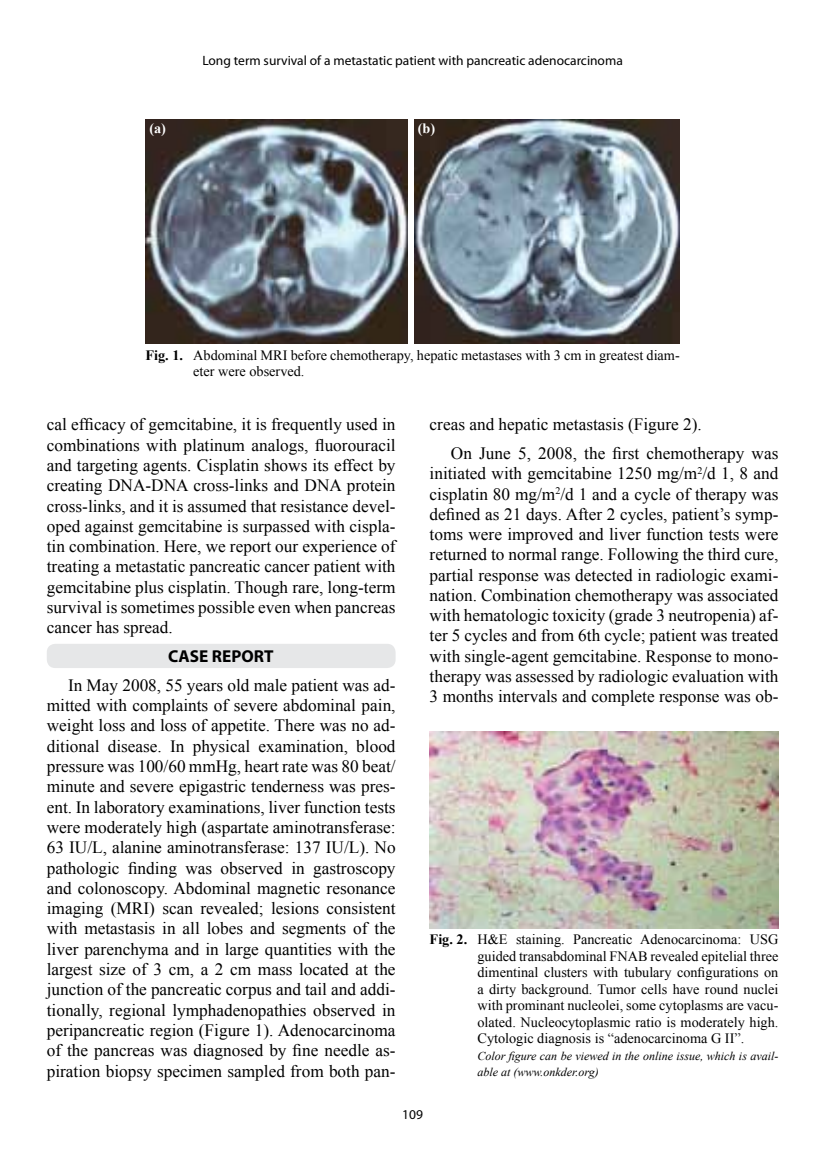
<style>
.page{position:relative;width:838px;height:1170px;background:#fff}
.page>*{position:absolute;margin:0;border:0;box-sizing:border-box;transform-origin:0 0}
.t1{font:17.25px/20.2px "Times New Roman";color:#000;text-align:justify}
.t2{font:700 17.25px "Myriad Pro";color:#000}
.t3{font:14.25px/16.5px "Times New Roman";color:#000}
.t4{font:700 14.25px "Times New Roman";color:#fff}
.t5{font:13.5px "Myriad Pro";color:#000}
.t6{font:italic 12px/16.5px "Times New Roman";color:#000}
.s1{font-weight:700}
</style>
<div class="page">
<div style="left:47px;top:643px;width:348px;height:25px;background:#e6e7e8;border-radius:9px"></div>
<img style="left:414px;top:119px;width:266px;height:225px">
<img style="left:145px;top:119px;width:263px;height:225px">
<img style="left:429px;top:731px;width:349px;height:197px">
<p class="t5" style="left:202px;top:53px;width:422px">Long term survival of a metastatic patient with pancreatic adenocarcinoma</p>
<p class="t4" style="left:149px;top:119px;width:18px">(a)</p>
<p class="t4" style="left:418px;top:119px;width:19px">(b)</p>
<p class="t3" style="left:193px;top:346px;width:488px;text-indent:-48px"><span class="s1">Fig. 1.</span> Abdominal MRI before chemotherapy, hepatic metastases with 3 cm in greatest diam&shy;eter were observed.</p>
<p class="t1" style="left:47px;top:414px;width:350px">cal efficacy of gemcitabine, it is frequently used in combinations with platinum analogs, fluorouracil and targeting agents. Cisplatin shows its effect by creating DNA-DNA cross-links and DNA protein cross-links, and it is assumed that resistance devel&shy;oped against gemcitabine is surpassed with cispla&shy;tin combination. Here, we report our experience of treating a metastatic pancreatic cancer patient with gemcitabine plus cisplatin. Though rare, long-term survival is sometimes possible even when pancreas cancer has spread.</p>
<p class="t2" style="left:168px;top:645px;width:85px">CASEREPORT</p>
<p class="t1" style="left:47px;top:674px;width:350px;text-indent:21px">In May 2008, 55 years old male patient was ad&shy;mitted with complaints of severe abdominal pain, weight loss and loss of appetite. There was no ad&shy;ditional disease. In physical examination, blood pressure was 100/60 mmHg, heart rate was 80 beat/ minute and severe epigastric tenderness was pres&shy;ent. In laboratory examinations, liver function tests were moderately high (aspartate aminotransferase:<br>63 IU/L, alanine aminotransferase: 137 IU/L). No pathologic finding was observed in gastroscopy and colonoscopy. Abdominal magnetic resonance imaging (MRI) scan revealed; lesions consistent with metastasis in all lobes and segments of the liver parenchyma and in large quantities with the largest size of 3 cm, a 2 cm mass located at the junction of the pancreatic corpus and tail and addi&shy;tionally, regional lymphadenopathies observed in peripancreatic region (Figure 1). Adenocarcinoma of the pancreas was diagnosed by fine needle as&shy;piration biopsy specimen sampled from both pan-</p>
<p class="t1" style="left:451px;top:410px;width:329px;line-height:28.8px;text-indent:-21px">creas and hepatic metastasis (Figure 2).<br>On June 5, 2008, the first chemotherapy was</p>
<p class="t1" style="left:429px;top:463px;width:350px">initiated with gemcitabine 1250 mg/m<sup>2</sup>/d 1, 8 and cisplatin 80 mg/m<sup>2</sup>/d 1 and a cycle of therapy was defined as 21 days. After 2 cycles, patient’s symp&shy;toms were improved and liver function tests were returned to normal range. Following the third cure, partial response was detected in radiologic exami&shy;nation. Combination chemotherapy was associated with hematologic toxicity (grade 3 neutropenia) af&shy;ter 5 cycles and from 6th cycle; patient was treated with single-agent gemcitabine. Response to mono&shy;therapy was assessed by radiologic evaluation with 3 months intervals and complete response was ob-</p>
<p class="t3" style="left:477px;top:931px;width:302px;text-align:justify;text-indent:-48px"><span class="s1">Fig. 2.</span> H&amp;E staining. Pancreatic Adenocarcinoma: USG guided transabdominal FNAB revealed epitelial three dimentinal clusters with tubulary configurations on a dirty background. Tumor cells have round nuclei with prominant nucleolei, some cytoplasms are vacu&shy;olated. Nucleocytoplasmic ratio is moderately high.<br>Cytologic diagnosis is “adenocarcinoma G II”.</p>
<p class="t6" style="left:477px;top:1047px;width:302px">Color figure can be viewed in the online issue, which is avail&shy;able at (www.onkder.org)</p>
<p class="t5" style="left:402px;top:1105px;width:22px">109</p>
</div>
